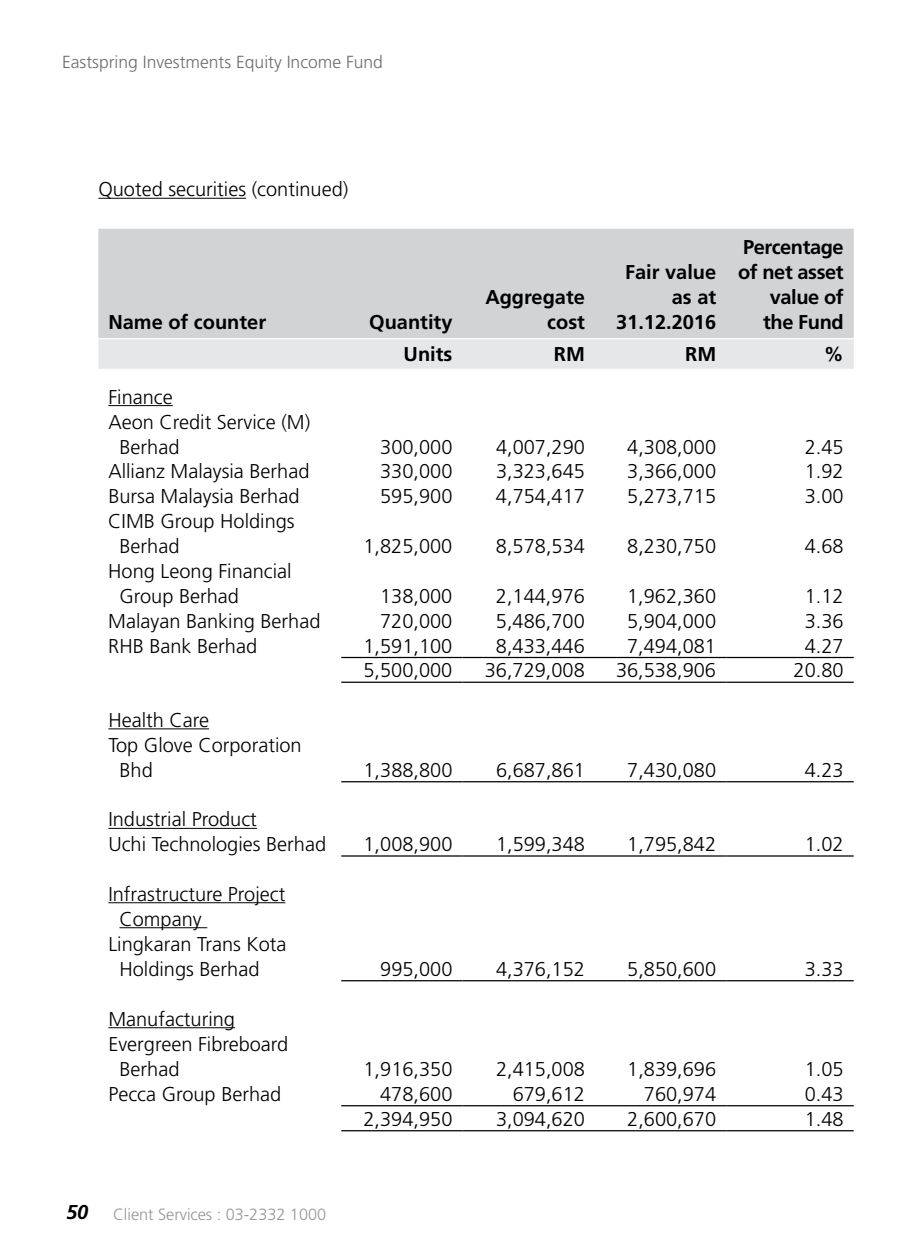
<style>
.page{position:relative;width:900px;height:1260px;background:#fff}
.page>*{position:absolute;margin:0;border:0;box-sizing:border-box;transform-origin:0 0}
.t1{font:300 20px/25px "Frutiger";color:#000}
.t2{font:700 20px/25px "Frutiger";color:#000;text-align:right}
.t3{font:700 20px/25px "Frutiger";letter-spacing:-.02em;color:#000;text-align:right}
.t4{font:300 17.5px "Frutiger";color:#6d6e71}
.t5{font:300 16.25px "Frutiger";color:#939598}
.s1{font-weight:700;font-style:italic;font-size:20px;color:#000}
</style>
<div class="page">
<div style="left:98px;top:229px;width:756px;height:109px;background:#d1d3d4"></div>
<div style="left:98px;top:339px;width:756px;height:30px;background:#e6e7e8"></div>
<hr style="left:341px;top:657px;width:121px;height:1px;background:#000">
<hr style="left:462px;top:657px;width:133px;height:1px;background:#000">
<hr style="left:595px;top:657px;width:131px;height:1px;background:#000">
<hr style="left:726px;top:657px;width:128px;height:1px;background:#000">
<hr style="left:341px;top:682px;width:121px;height:1px;background:#000">
<hr style="left:462px;top:682px;width:133px;height:1px;background:#000">
<hr style="left:595px;top:682px;width:131px;height:1px;background:#000">
<hr style="left:726px;top:682px;width:128px;height:1px;background:#000">
<hr style="left:341px;top:781px;width:121px;height:1px;background:#000">
<hr style="left:462px;top:781px;width:133px;height:1px;background:#000">
<hr style="left:595px;top:781px;width:131px;height:1px;background:#000">
<hr style="left:726px;top:781px;width:128px;height:1px;background:#000">
<hr style="left:341px;top:855px;width:121px;height:2px;background:#000">
<hr style="left:462px;top:855px;width:133px;height:2px;background:#000">
<hr style="left:595px;top:855px;width:131px;height:2px;background:#000">
<hr style="left:726px;top:855px;width:128px;height:2px;background:#000">
<hr style="left:341px;top:980px;width:121px;height:1px;background:#000">
<hr style="left:462px;top:980px;width:133px;height:1px;background:#000">
<hr style="left:595px;top:980px;width:131px;height:1px;background:#000">
<hr style="left:726px;top:980px;width:128px;height:1px;background:#000">
<hr style="left:341px;top:1105px;width:121px;height:1px;background:#000">
<hr style="left:462px;top:1105px;width:133px;height:1px;background:#000">
<hr style="left:595px;top:1105px;width:131px;height:1px;background:#000">
<hr style="left:726px;top:1105px;width:128px;height:1px;background:#000">
<hr style="left:341px;top:1130px;width:121px;height:1px;background:#000">
<hr style="left:462px;top:1130px;width:133px;height:1px;background:#000">
<hr style="left:595px;top:1130px;width:131px;height:1px;background:#000">
<hr style="left:726px;top:1130px;width:128px;height:1px;background:#000">
<hr style="left:98px;top:198px;width:148px;height:1px;background:#000">
<hr style="left:108px;top:405px;width:65px;height:1px;background:#000">
<hr style="left:108px;top:728px;width:101px;height:1px;background:#000">
<hr style="left:108px;top:828px;width:149px;height:1px;background:#000">
<hr style="left:108px;top:902px;width:177px;height:1px;background:#000">
<hr style="left:119px;top:927px;width:88px;height:1px;background:#000">
<hr style="left:108px;top:1027px;width:127px;height:1px;background:#000">
<p class="t4" style="left:62px;top:52px;width:322px">Eastspring Investments Equity Income Fund</p>
<p class="t1" style="left:98px;top:177px;width:252px">Quoted securities (continued)</p>
<p class="t2" style="left:108px;top:309px;width:159px">Name of counter</p>
<p class="t2" style="left:369px;top:309px;width:85px">Quantity</p>
<p class="t2" style="left:485px;top:284px;width:101px">Aggregate cost</p>
<p class="t2" style="left:616px;top:259px;width:102px">Fair value as at<br>31.12.2016</p>
<p class="t3" style="left:738px;top:234px;width:107px">Percentage of net asset value of the Fund</p>
<p class="t2" style="left:404px;top:342px;width:50px">Units</p>
<p class="t2" style="left:554px;top:342px;width:33px">RM</p>
<p class="t2" style="left:685px;top:342px;width:33px">RM</p>
<p class="t2" style="left:824px;top:342px;width:21px">%</p>
<p class="t1" style="left:108px;top:384px;width:66px">Finance</p>
<p class="t1" style="left:108px;top:409px;width:203px">Aeon Credit Service (M)</p>
<p class="t1" style="left:119px;top:434px;width:62px">Berhad</p>
<p class="t1" style="left:380px;top:434px;width:74px">300,000</p>
<p class="t1" style="left:496px;top:434px;width:90px">4,007,290</p>
<p class="t1" style="left:627px;top:434px;width:90px">4,308,000</p>
<p class="t1" style="left:805px;top:434px;width:40px">2.45</p>
<p class="t1" style="left:108px;top:459px;width:203px">Allianz Malaysia Berhad</p>
<p class="t1" style="left:380px;top:459px;width:74px">330,000</p>
<p class="t1" style="left:496px;top:459px;width:90px">3,323,645</p>
<p class="t1" style="left:627px;top:459px;width:90px">3,366,000</p>
<p class="t1" style="left:805px;top:459px;width:40px">1.92</p>
<p class="t1" style="left:108px;top:484px;width:193px">Bursa Malaysia Berhad</p>
<p class="t1" style="left:380px;top:484px;width:74px">595,900</p>
<p class="t1" style="left:496px;top:484px;width:90px">4,754,417</p>
<p class="t1" style="left:627px;top:484px;width:90px">5,273,715</p>
<p class="t1" style="left:805px;top:484px;width:40px">3.00</p>
<p class="t1" style="left:119px;top:509px;width:177px;text-indent:-11px">CIMB Group Holdings<br>Berhad</p>
<p class="t1" style="left:363px;top:534px;width:90px">1,825,000</p>
<p class="t1" style="left:496px;top:534px;width:90px">8,578,534</p>
<p class="t1" style="left:627px;top:534px;width:90px">8,230,750</p>
<p class="t1" style="left:805px;top:534px;width:40px">4.68</p>
<p class="t1" style="left:119px;top:559px;width:174px;text-indent:-11px">Hong Leong Financial<br>Group Berhad</p>
<p class="t1" style="left:380px;top:584px;width:74px">138,000</p>
<p class="t1" style="left:496px;top:584px;width:90px">2,144,976</p>
<p class="t1" style="left:627px;top:584px;width:90px">1,962,360</p>
<p class="t1" style="left:805px;top:584px;width:40px">1.12</p>
<p class="t1" style="left:108px;top:608px;width:214px">Malayan Banking Berhad</p>
<p class="t1" style="left:380px;top:608px;width:74px">720,000</p>
<p class="t1" style="left:496px;top:608px;width:90px">5,486,700</p>
<p class="t1" style="left:627px;top:608px;width:90px">5,904,000</p>
<p class="t1" style="left:805px;top:608px;width:40px">3.36</p>
<p class="t1" style="left:108px;top:633px;width:150px">RHB Bank Berhad</p>
<p class="t1" style="left:363px;top:633px;width:90px">1,591,100</p>
<p class="t1" style="left:496px;top:633px;width:90px">8,433,446</p>
<p class="t1" style="left:627px;top:633px;width:90px">7,494,081</p>
<p class="t1" style="left:805px;top:633px;width:40px">4.27</p>
<p class="t1" style="left:363px;top:658px;width:90px">5,500,000</p>
<p class="t1" style="left:485px;top:658px;width:102px">36,729,008</p>
<p class="t1" style="left:616px;top:658px;width:102px">36,538,906</p>
<p class="t1" style="left:794px;top:658px;width:52px">20.80</p>
<p class="t1" style="left:108px;top:707px;width:102px">Health Care</p>
<p class="t1" style="left:108px;top:732px;width:195px">Top Glove Corporation</p>
<p class="t1" style="left:119px;top:757px;width:35px">Bhd</p>
<p class="t1" style="left:364px;top:757px;width:90px">1,388,800</p>
<p class="t1" style="left:496px;top:757px;width:90px">6,687,861</p>
<p class="t1" style="left:627px;top:757px;width:90px">7,430,080</p>
<p class="t1" style="left:805px;top:757px;width:40px">4.23</p>
<p class="t1" style="left:108px;top:807px;width:219px">Industrial Product<br>Uchi Technologies Berhad</p>
<p class="t1" style="left:364px;top:832px;width:90px">1,008,900</p>
<p class="t1" style="left:496px;top:832px;width:90px">1,599,348</p>
<p class="t1" style="left:627px;top:832px;width:90px">1,795,842</p>
<p class="t1" style="left:805px;top:832px;width:40px">1.02</p>
<p class="t1" style="left:108px;top:881px;width:179px">Infrastructure Project</p>
<p class="t1" style="left:119px;top:906px;width:84px">Company</p>
<p class="t1" style="left:108px;top:931px;width:180px">Lingkaran Trans Kota</p>
<p class="t1" style="left:119px;top:956px;width:142px">Holdings Berhad</p>
<p class="t1" style="left:380px;top:956px;width:74px">995,000</p>
<p class="t1" style="left:496px;top:956px;width:90px">4,376,152</p>
<p class="t1" style="left:627px;top:956px;width:90px">5,850,600</p>
<p class="t1" style="left:805px;top:956px;width:40px">3.33</p>
<p class="t1" style="left:108px;top:1006px;width:128px">Manufacturing</p>
<p class="t1" style="left:108px;top:1031px;width:182px">Evergreen Fibreboard</p>
<p class="t1" style="left:119px;top:1056px;width:62px">Berhad</p>
<p class="t1" style="left:364px;top:1056px;width:90px">1,916,350</p>
<p class="t1" style="left:496px;top:1056px;width:90px">2,415,008</p>
<p class="t1" style="left:627px;top:1056px;width:90px">1,839,696</p>
<p class="t1" style="left:805px;top:1056px;width:40px">1.05</p>
<p class="t1" style="left:108px;top:1081px;width:174px">Pecca Group Berhad</p>
<p class="t1" style="left:380px;top:1081px;width:74px">478,600</p>
<p class="t1" style="left:513px;top:1081px;width:74px">679,612</p>
<p class="t1" style="left:644px;top:1081px;width:74px">760,974</p>
<p class="t1" style="left:805px;top:1081px;width:40px">0.43</p>
<p class="t1" style="left:364px;top:1106px;width:90px">2,394,950</p>
<p class="t1" style="left:496px;top:1106px;width:90px">3,094,620</p>
<p class="t1" style="left:627px;top:1106px;width:90px">2,600,670</p>
<p class="t1" style="left:805px;top:1106px;width:40px">1.48</p>
<p class="t5" style="left:66px;top:1205px;width:262px"><span class="s1">50</span> Client Services : 03-2332 1000</p>
</div>
